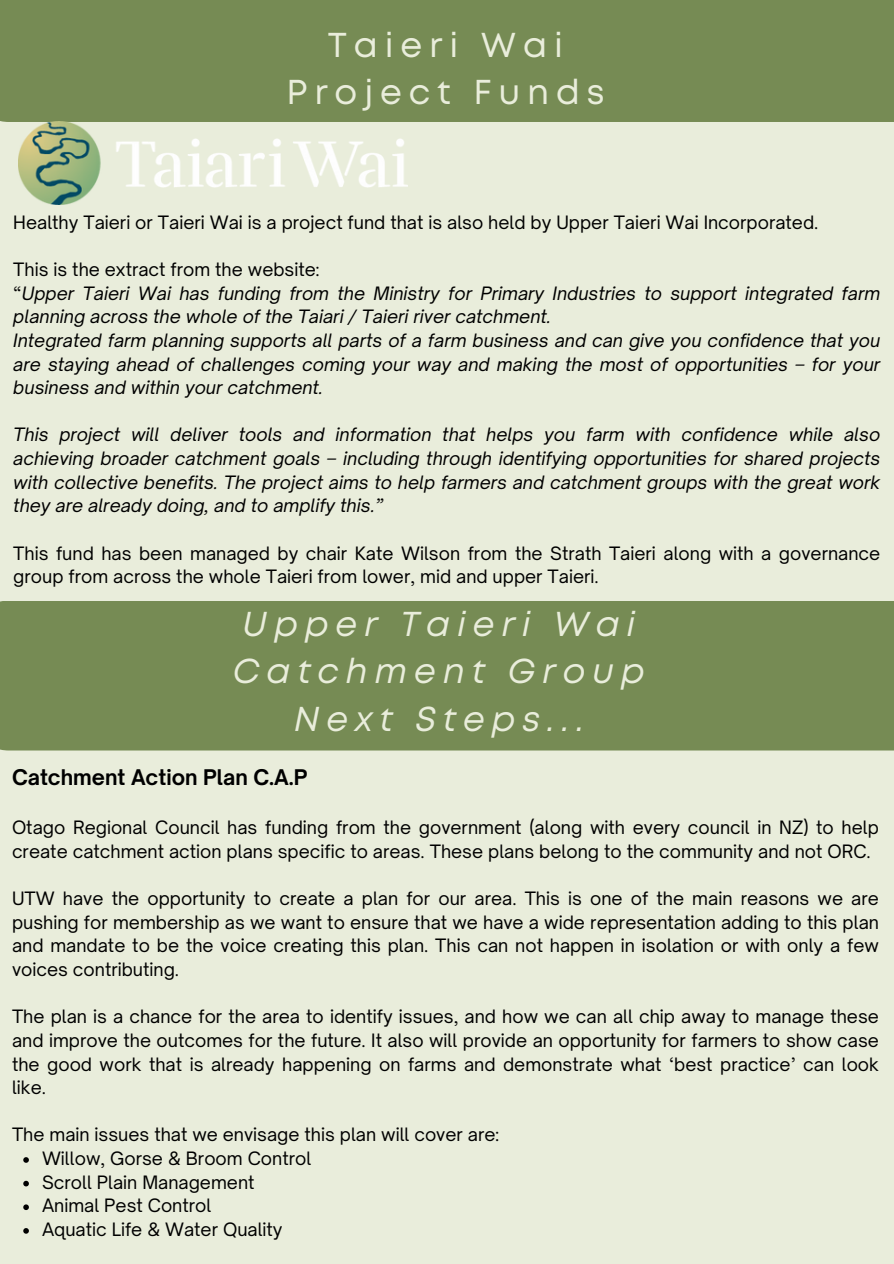
<style>
.page{position:relative;width:894px;height:1264px;background:#fff}
.page>*{position:absolute;margin:0;border:0;box-sizing:border-box;transform-origin:0 0}
.t1{font:italic 34.5px/47.2px "Mont";letter-spacing:.2em;color:#e9eddb;text-align:center}
.t2{font:34.5px/47.2px "Mont";letter-spacing:.2em;color:#e9eddb;text-align:center}
.t3{font:700 20.7px "Open Sauce One";color:#000}
.t4{font:17.7px/23.7px "Open Sauce One";color:#000}
.t5{font:italic 17.7px/23.7px "Open Sauce One";color:#000;text-align:justify}
.s1{font-style:normal}
</style>
<div class="page">
<div style="left:0;top:0;width:893px;height:1263px;background:#e9eddb"></div>
<div style="left:0;top:0;width:893px;height:122px;background:#768b54"></div>
<img style="left:18px;top:122px;width:390px;height:82px">
<div style="left:0;top:601px;width:893px;height:149px;background:#768b54"></div>
<svg style="left:23px;top:1157px;width:6px;height:5px"></svg>
<svg style="left:23px;top:1180px;width:6px;height:6px"></svg>
<svg style="left:23px;top:1204px;width:6px;height:5px"></svg>
<svg style="left:23px;top:1228px;width:6px;height:5px"></svg>
<h1 class="t2" style="left:286px;top:24px;width:319px">Taieri Wai<br>Project Funds</h1>
<p class="t4" style="left:13px;top:210px;width:806px">Healthy Taieri or Taieri Wai is a project fund that is also held by Upper Taieri Wai Incorporated.</p>
<p class="t4" style="left:13px;top:257px;width:307px">This is the extract from the website:</p>
<p class="t5" style="left:13px;top:281px;width:868px"><span class="s1">“</span>Upper Taieri Wai has funding from the Ministry for Primary Industries to support integrated farm planning across the whole of the Taiari / Taieri river catchment.</p>
<p class="t5" style="left:13px;top:328px;width:868px">Integrated farm planning supports all parts of a farm business and can give you confidence that you are staying ahead of challenges coming your way and making the most of opportunities – for your business and within your catchment.</p>
<p class="t5" style="left:13px;top:423px;width:868px">This project will deliver tools and information that helps you farm with confidence while also achieving broader catchment goals – including through identifying opportunities for shared projects with collective benefits. The project aims to help farmers and catchment groups with the great work they are already doing, and to amplify this.”</p>
<p class="t4" style="left:13px;top:541px;width:868px">This fund has been managed by chair Kate Wilson from the Strath Taieri along with a governance group from across the whole Taieri from lower, mid and upper Taieri.</p>
<p class="t1" style="left:233px;top:603px;width:413px">Upper Taieri Wai<br>Catchment Group<br>Next Steps...</p>
<h1 class="t3" style="left:12px;top:764px;width:297px">Catchment Action Plan C.A.P</h1>
<h2 class="t4" style="left:12px;top:815px;width:868px">Otago Regional Council has funding from the government (along with every council in NZ) to help create catchment action plans specific to areas. These plans belong to the community and not ORC.</h2>
<p class="t4" style="left:12px;top:886px;width:868px;text-align:justify">UTW have the opportunity to create a plan for our area. This is one of the main reasons we are pushing for membership as we want to ensure that we have a wide representation adding to this plan and mandate to be the voice creating this plan. This can not happen in isolation or with only a few voices contributing.</p>
<p class="t4" style="left:12px;top:1004px;width:868px;text-align:justify">The plan is a chance for the area to identify issues, and how we can all chip away to manage these and improve the outcomes for the future. It also will provide an opportunity for farmers to show case the good work that is already happening on farms and demonstrate what ‘best practice’ can look like.</p>
<p class="t4" style="left:12px;top:1122px;width:488px">The main issues that we envisage this plan will cover are:</p>
<p class="t4" style="left:42px;top:1146px;width:271px">Willow, Gorse &amp; Broom Control</p>
<p class="t4" style="left:42px;top:1169px;width:214px">Scroll Plain Management</p>
<p class="t4" style="left:42px;top:1193px;width:171px">Animal Pest Control</p>
<p class="t4" style="left:42px;top:1217px;width:242px">Aquatic Life &amp; Water Quality</p>
</div>
